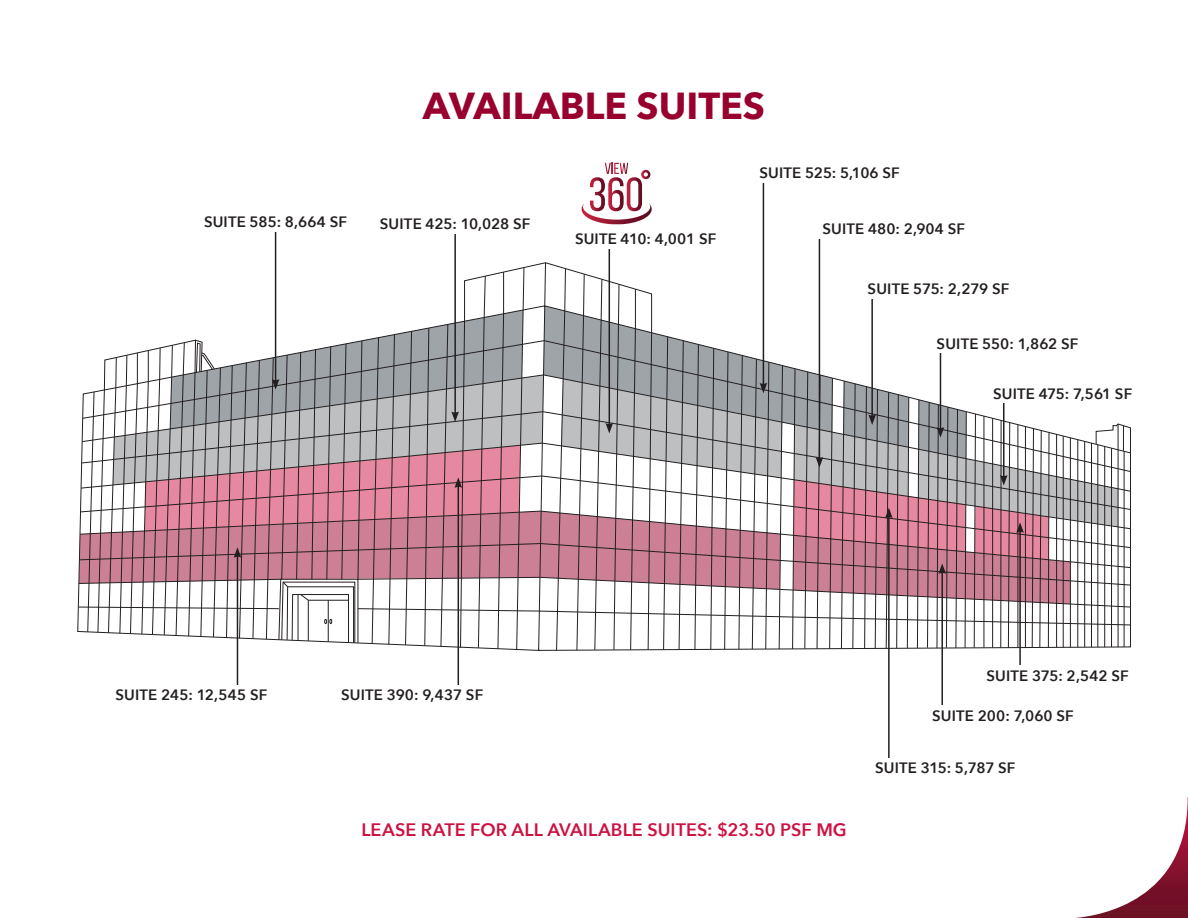
<style>
.page{position:relative;width:1188px;height:918px;background:#fff}
.page>*{position:absolute;margin:0;border:0;box-sizing:border-box;transform-origin:0 0}
.t1{font:700 37.5px "Avenir Next";color:#98012d}
.Body_Copy{font:600 18px "Avenir Next";letter-spacing:.005em;color:#cd1141}
.Body_Copy-2{font:600 15px "Avenir Next";letter-spacing:.005em;color:#231f20}
</style>
<div class="page">
<svg style="left:1076px;top:797px;width:112px;height:121px"></svg>
<hr style="left:763px;top:177px;width:1px;height:208px;background:#231f20">
<div style="left:760px;top:163px;width:147px;height:19px;background:#fff"></div>
<hr style="left:454px;top:224px;width:2px;height:190px;background:#231f20">
<div style="left:377px;top:214px;width:157px;height:19px;background:#fff"></div>
<hr style="left:609px;top:248px;width:1px;height:177px;background:#231f20">
<hr style="left:819px;top:239px;width:1px;height:220px;background:#231f20">
<hr style="left:237px;top:555px;width:1px;height:145px;background:#231f20">
<div style="left:113px;top:685px;width:157px;height:20px;background:#fff"></div>
<hr style="left:941px;top:572px;width:2px;height:141px;background:#231f20">
<div style="left:924px;top:706px;width:158px;height:19px;background:#fff"></div>
<hr style="left:458px;top:486px;width:1px;height:214px;background:#231f20">
<div style="left:334px;top:685px;width:157px;height:20px;background:#fff"></div>
<hr style="left:888px;top:516px;width:2px;height:252px;background:#231f20">
<div style="left:867px;top:758px;width:157px;height:20px;background:#fff"></div>
<hr style="left:1019px;top:531px;width:2px;height:144px;background:#231f20">
<div style="left:979px;top:666px;width:157px;height:19px;background:#fff"></div>
<svg style="left:582px;top:163px;width:70px;height:61px"></svg>
<hr style="left:275px;top:222px;width:1px;height:159px;background:#231f20">
<div style="left:197px;top:212px;width:157px;height:19px;background:#fff"></div>
<svg style="left:78px;top:262px;width:1053px;height:389px"></svg>
<div style="left:929px;top:334px;width:157px;height:19px;background:#fff"></div>
<h2 class="t1" style="left:423px;top:73px;width:344px">AVAILABLE SUITES</h2>
<p class="Body_Copy-2" style="left:204px;top:209px;width:145px">SUITE 585: 8,664 SF</p>
<p class="Body_Copy-2" style="left:380px;top:211px;width:152px">SUITE 425: 10,028 SF</p>
<p class="Body_Copy-2" style="left:575px;top:226px;width:143px">SUITE 410: 4,001 SF</p>
<p class="Body_Copy-2" style="left:760px;top:160px;width:142px">SUITE 525: 5,106 SF</p>
<p class="Body_Copy-2" style="left:822px;top:216px;width:144px">SUITE 480: 2,904 SF</p>
<p class="Body_Copy-2" style="left:868px;top:276px;width:143px">SUITE 575: 2,279 SF</p>
<p class="Body_Copy-2" style="left:937px;top:331px;width:143px">SUITE 550: 1,862 SF</p>
<p class="Body_Copy-2" style="left:993px;top:381px;width:141px">SUITE 475: 7,561 SF</p>
<p class="Body_Copy-2" style="left:116px;top:682px;width:153px">SUITE 245: 12,545 SF</p>
<p class="Body_Copy-2" style="left:341px;top:682px;width:144px">SUITE 390: 9,437 SF</p>
<p class="Body_Copy-2" style="left:986px;top:663px;width:144px">SUITE 375: 2,542 SF</p>
<p class="Body_Copy-2" style="left:932px;top:703px;width:143px">SUITE 200: 7,060 SF</p>
<p class="Body_Copy-2" style="left:875px;top:755px;width:142px">SUITE 315: 5,787 SF</p>
<p class="Body_Copy" style="left:361px;top:814px;width:487px">LEASE RATE FOR ALL AVAILABLE SUITES: $23.50 PSF MG</p>
</div>
